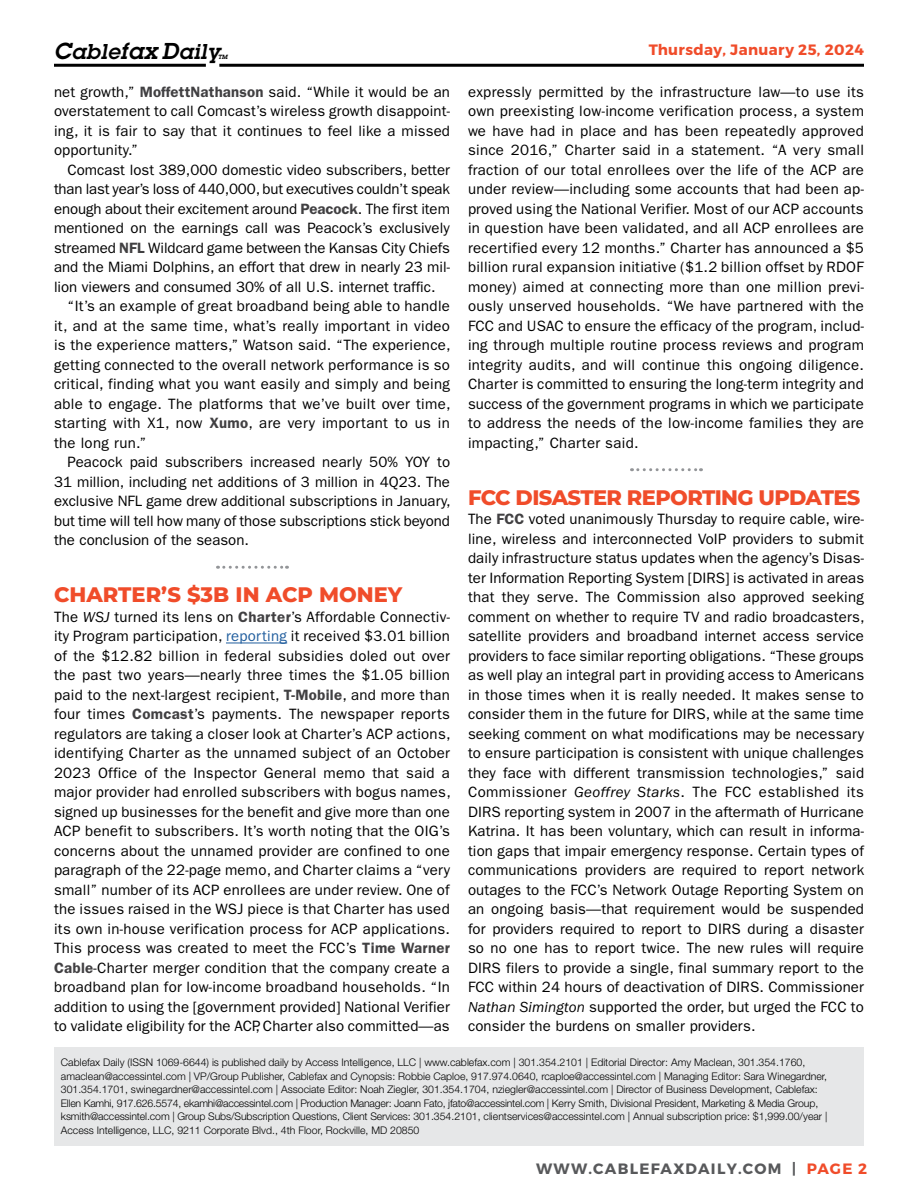
<style>
.page{position:relative;width:918px;height:1188px;background:#fff}
.page>*{position:absolute;margin:0;border:0;box-sizing:border-box;transform-origin:0 0}
.t1{font:800 21px "Montserrat";letter-spacing:-.03em;color:#f04c2a}
.t2{font:800 21px "Montserrat";color:#f04c2a}
.t3{font:italic 600 21px "Lubalin Graph Std";letter-spacing:.03em;color:#000}
.t4{font:15px/19.5px "ITC Franklin Gothic Std";letter-spacing:.01em;color:#000;text-align:justify}
.t5{font:15px "ITC Franklin Gothic Std";letter-spacing:-.01em;color:#000}
.t6{font:700 15px "Montserrat";letter-spacing:.085em;color:#58595b}
.t7{font:700 15px "Montserrat";letter-spacing:.025em;color:#f04c2a}
.t8{font:300 10.5px/13.5px "Helvetica Neue LT Std";color:#000}
.t9{font:italic 600 6px "Lubalin Graph Std";color:#000}
.s1{font-size:22.5px}
.s2{font-weight:600;color:#414042}
.s3{font-style:italic}
.s4{color:#215e9e}
.s5{color:#f04c2a}
</style>
<div class="page">
<div style="left:54px;top:1047px;width:810px;height:98px;background:#e6e7e8"></div>
<hr style="left:219px;top:64px;width:645px;height:3px;background:#000">
<hr style="left:54px;top:64px;width:152px;height:3px;background:#000">
<svg style="left:218px;top:566px;width:69px;height:3px"></svg>
<hr style="left:226px;top:643px;width:61px;height:1px;background:#215e9e">
<svg style="left:632px;top:468px;width:69px;height:3px"></svg>
<h1 class="t3" style="left:54px;top:38px;width:167px"><span class="s1">C</span>able<span class="s1">fax D</span>aily</h1>
<p class="t9" style="left:218px;top:53px;width:11px">TM</p>
<p class="t7" style="left:649px;top:41px;width:217px">Thursday, January 25, 2024</p>
<p class="t4" style="left:54px;top:82px;width:398px">net growth,” <span class="s2">MoffettNathanson</span> said. “While it would be an overstatement to call Comcast’s wireless growth disappoint&shy;ing, it is fair to say that it continues to feel like a missed opportunity.”</p>
<p class="t4" style="left:68px;top:160px;width:384px">Comcast lost 389,000 domestic video subscribers, better</p>
<p class="t5" style="left:54px;top:181px;width:398px">than last year’s loss of 440,000, but executives couldn’t speak</p>
<p class="t4" style="left:54px;top:199px;width:397px">enough about their excitement around <span class="s2">Peacock</span>. The first item</p>
<p class="t4" style="left:54px;top:219px;width:397px">mentioned on the earnings call was Peacock’s exclusively</p>
<p class="t4" style="left:54px;top:238px;width:398px">streamed <span class="s2">NFL</span> Wildcard game between the Kansas City Chiefs</p>
<p class="t4" style="left:54px;top:258px;width:398px">and the Miami Dolphins, an effort that drew in nearly 23 mil-</p>
<p class="t4" style="left:54px;top:277px;width:383px">lion viewers and consumed 30% of all U.S. internet traffic.</p>
<p class="t4" style="left:68px;top:297px;width:384px">“It’s an example of great broadband being able to handle</p>
<p class="t4" style="left:54px;top:316px;width:398px">it, and at the same time, what’s really important in video</p>
<p class="t4" style="left:54px;top:336px;width:398px">is the experience matters,” Watson said. “The experience,</p>
<p class="t4" style="left:54px;top:355px;width:398px">getting connected to the overall network performance is so</p>
<p class="t4" style="left:54px;top:375px;width:398px">critical, finding what you want easily and simply and being</p>
<p class="t4" style="left:54px;top:394px;width:398px">able to engage. The platforms that we’ve built over time,</p>
<p class="t4" style="left:54px;top:414px;width:397px">starting with X1, now <span class="s2">Xumo</span>, are very important to us in</p>
<p class="t4" style="left:54px;top:433px;width:94px">the long run.”</p>
<p class="t4" style="left:68px;top:453px;width:384px">Peacock paid subscribers increased nearly 50% YOY to</p>
<p class="t4" style="left:54px;top:472px;width:397px">31 million, including net additions of 3 million in 4Q23. The</p>
<p class="t4" style="left:54px;top:492px;width:398px">exclusive NFL game drew additional subscriptions in January,</p>
<p class="t4" style="left:54px;top:511px;width:397px">but time will tell how many of those subscriptions stick beyond</p>
<p class="t4" style="left:54px;top:531px;width:197px">the conclusion of the season.</p>
<h1 class="t2" style="left:54px;top:580px;width:350px">CHARTER’S $3B IN ACP MONEY</h1>
<p class="t4" style="left:54px;top:607px;width:398px">The <span class="s3">WSJ</span> turned its lens on <span class="s2">Charter</span>’s Affordable Connectiv&shy;ity Program participation, <span class="s4">reporting</span> it received $3.01 billion of the $12.82 billion in federal subsidies doled out over the past two years—nearly three times the $1.05 billion paid to the next-largest recipient, <span class="s2">T-Mobile</span>, and more than four times <span class="s2">Comcast</span>’s payments. The newspaper reports regulators are taking a closer look at Charter’s ACP actions, identifying Charter as the unnamed subject of an October 2023 Office of the Inspector General memo that said a major provider had enrolled subscribers with bogus names, signed up businesses for the benefit and give more than one ACP benefit to subscribers. It’s worth noting that the OIG’s concerns about the unnamed provider are confined to one paragraph of the 22-page memo, and Charter claims a “very small” number of its ACP enrollees are under review. One of the issues raised in the WSJ piece is that Charter has used its own in-house verification process for ACP applications.<br>This process was created to meet the FCC’s <span class="s2">Time Warner Cable</span>-Charter merger condition that the company create a broadband plan for low-income broadband households. “In addition to using the [government provided] National Verifier to validate eligibility for the ACP, Charter also committed—as</p>
<p class="t4" style="left:468px;top:82px;width:398px">expressly permitted by the infrastructure law—to use its own preexisting low-income verification process, a system we have had in place and has been repeatedly approved since 2016,” Charter said in a statement. “A very small fraction of our total enrollees over the life of the ACP are under review—including some accounts that had been ap&shy;proved using the National Verifier. Most of our ACP accounts in question have been validated, and all ACP enrollees are recertified every 12 months.” Charter has announced a $5 billion rural expansion initiative ($1.2 billion offset by RDOF money) aimed at connecting more than one million previ&shy;ously unserved households. “We have partnered with the FCC and USAC to ensure the efficacy of the program, includ&shy;ing through multiple routine process reviews and program integrity audits, and will continue this ongoing diligence.<br>Charter is committed to ensuring the long-term integrity and success of the government programs in which we participate to address the needs of the low-income families they are impacting,” Charter said.</p>
<h1 class="t1" style="left:468px;top:482px;width:394px">FCC DISASTER REPORTING UPDATES</h1>
<p class="t4" style="left:468px;top:510px;width:398px">The <span class="s2">FCC</span> voted unanimously Thursday to require cable, wire&shy;line, wireless and interconnected VoIP providers to submit daily infrastructure status updates when the agency’s Disas&shy;ter Information Reporting System [DIRS] is activated in areas that they serve. The Commission also approved seeking comment on whether to require TV and radio broadcasters, satellite providers and broadband internet access service providers to face similar reporting obligations. “These groups as well play an integral part in providing access to Americans in those times when it is really needed. It makes sense to consider them in the future for DIRS, while at the same time seeking comment on what modifications may be necessary to ensure participation is consistent with unique challenges they face with different transmission technologies,” said Commissioner <span class="s3">Geoffrey Starks</span>. The FCC established its DIRS reporting system in 2007 in the aftermath of Hurricane Katrina. It has been voluntary, which can result in informa&shy;tion gaps that impair emergency response. Certain types of communications providers are required to report network outages to the FCC’s Network Outage Reporting System on an ongoing basis—that requirement would be suspended for providers required to report to DIRS during a disaster so no one has to report twice. The new rules will require DIRS filers to provide a single, final summary report to the FCC within 24 hours of deactivation of DIRS. Commissioner <span class="s3">Nathan Simington</span> supported the order, but urged the FCC to consider the burdens on smaller providers.</p>
<p class="t8" style="left:61px;top:1055px;width:768px">Cablefax Daily (ISSN 1069-6644) is published daily by Access Intelligence, LLC | www.cablefax.com | 301.354.2101 | Editorial Director: Amy Maclean, 301.354.1760, amaclean@accessintel.com | VP/Group Publisher, Cablefax and Cynopsis: Robbie Caploe, 917.974.0640, rcaploe@accessintel.com | Managing Editor: Sara Winegardner, 301.354.1701, swinegardner@accessintel.com | Associate Editor: Noah Ziegler, 301.354.1704, nziegler@accessintel.com | Director of Business Development, Cablefax:<br>Ellen Kamhi, 917.626.5574, ekamhi@accessintel.com | Production Manager: Joann Fato, jfato@accessintel.com | Kerry Smith, Divisional President, Marketing &amp; Media Group, ksmith@accessintel.com | Group Subs/Subscription Questions, Client Services: 301.354.2101, clientservices@accessintel.com | Annual subscription price: $1,999.00/year | Access Intelligence, LLC, 9211 Corporate Blvd., 4th Floor, Rockville, MD 20850</p>
<p class="t6" style="left:536px;top:1159px;width:333px">WWW.CABLEFAXDAILY.COM | <span class="s5">PAGE 2</span></p>
</div>
